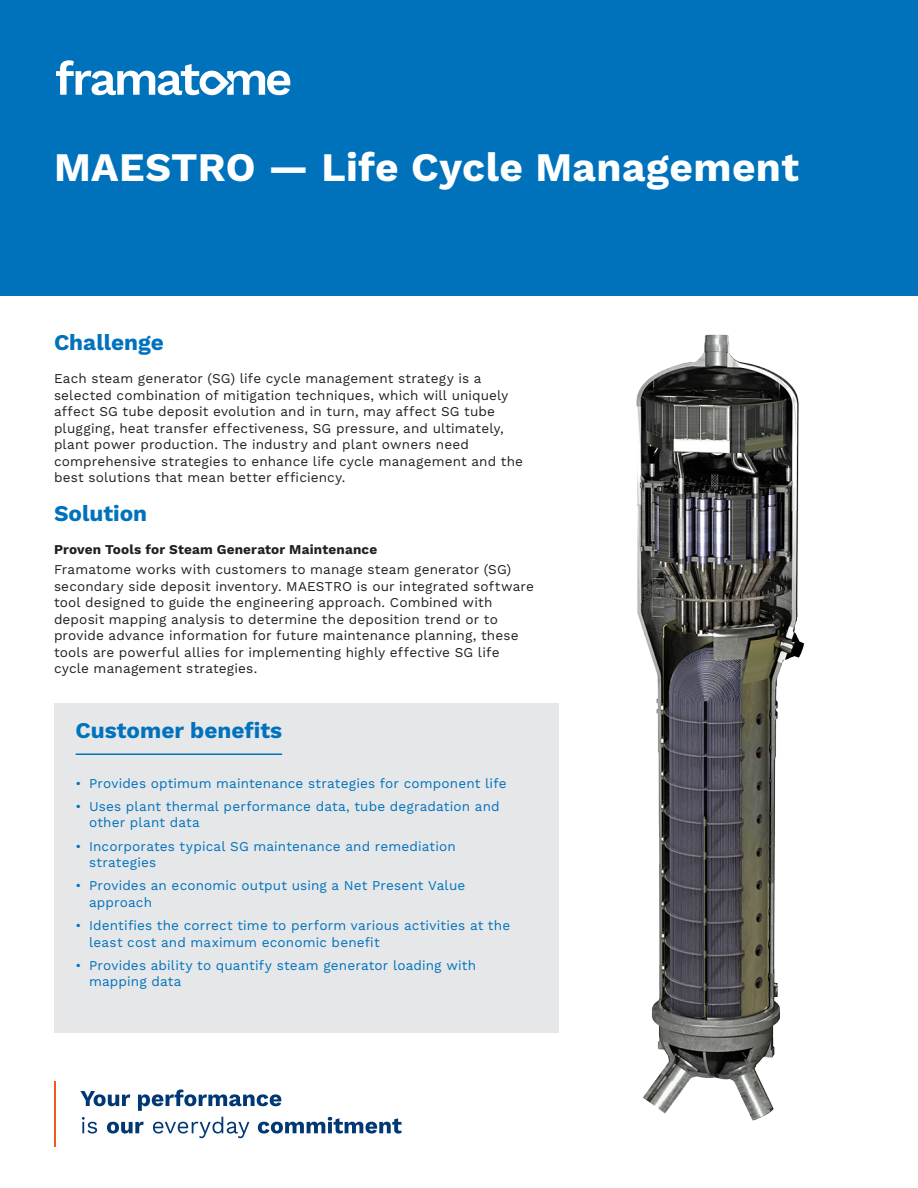
<style>
.page{position:relative;width:918px;height:1188px;background:#fff}
.page>*{position:absolute;margin:0;border:0;box-sizing:border-box;transform-origin:0 0}
.t1{font:700 40.5px "Work Sans";letter-spacing:.01em;color:#fff}
.challenge-Solution{font:700 22.5px "Work Sans";color:#0072bc}
.benefit{font:700 22.5px "Work Sans";color:#0072bc}
.copy_text{font:13.5px/16.5px "Work Sans";letter-spacing:.01em;color:#231f20}
.t2{font:13.5px/16.5px "Work Sans";letter-spacing:.01em;color:#0072bc}
.copy_text-2{font:700 13.5px "Work Sans";letter-spacing:.015em;color:#231f20}
</style>
<div class="page">
<div style="left:0;top:0;width:918px;height:296px;background:#0072bc"></div>
<svg style="left:56px;top:60px;width:234px;height:35px"></svg>
<svg style="left:80px;top:1091px;width:50px;height:15px"></svg>
<svg style="left:138px;top:1089px;width:143px;height:22px"></svg>
<svg style="left:82px;top:1117px;width:15px;height:17px"></svg>
<svg style="left:107px;top:1122px;width:37px;height:12px"></svg>
<svg style="left:153px;top:1117px;width:96px;height:21px"></svg>
<svg style="left:258px;top:1117px;width:144px;height:17px"></svg>
<hr style="left:54px;top:1081px;width:2px;height:66px;background:#f15921">
<div style="left:54px;top:703px;width:504px;height:329px;background:#e6e7e9"></div>
<hr style="left:76px;top:754px;width:206px;height:1px;background:#0072bc">
<img style="left:636px;top:334px;width:169px;height:787px">
<p class="t1" style="left:54px;top:144px;width:746px">MAESTRO — Life Cycle Management</p>
<p class="challenge-Solution" style="left:54px;top:329px;width:111px">Challenge</p>
<p class="copy_text" style="left:54px;top:371px;width:471px">Each steam generator (SG) life cycle management strategy is a selected combination of mitigation techniques, which will uniquely affect SG tube deposit evolution and in turn, may affect SG tube plugging, heat transfer effectiveness, SG pressure, and ultimately, plant power production. The industry and plant owners need comprehensive strategies to enhance life cycle management and the best solutions that mean better efficiency.</p>
<p class="challenge-Solution" style="left:54px;top:500px;width:95px">Solution</p>
<p class="copy_text-2" style="left:54px;top:542px;width:325px">Proven Tools for Steam Generator Maintenance</p>
<p class="copy_text" style="left:54px;top:562px;width:482px">Framatome works with customers to manage steam generator (SG) secondary side deposit inventory. MAESTRO is our integrated software tool designed to guide the engineering approach. Combined with deposit mapping analysis to determine the deposition trend or to provide advance information for future maintenance planning, these tools are powerful allies for implementing highly effective SG life cycle management strategies.</p>
<p class="benefit" style="left:76px;top:717px;width:208px">Customer benefits</p>
<p class="t2" style="left:76px;top:775px;width:433px">• Provides optimum maintenance strategies for component life</p>
<p class="t2" style="left:89px;top:798px;width:412px;text-indent:-14px">• Uses plant thermal performance data, tube degradation and other plant data</p>
<p class="t2" style="left:89px;top:838px;width:368px;text-indent:-14px">• Incorporates typical SG maintenance and remediation strategies</p>
<p class="t2" style="left:89px;top:878px;width:378px;text-indent:-14px">• Provides an economic output using a Net Present Value approach</p>
<p class="t2" style="left:89px;top:918px;width:423px;text-indent:-14px">• Identifies the correct time to perform various activities at the least cost and maximum economic benefit</p>
<p class="t2" style="left:89px;top:957px;width:389px;text-indent:-14px">• Provides ability to quantify steam generator loading with mapping data</p>
</div>
